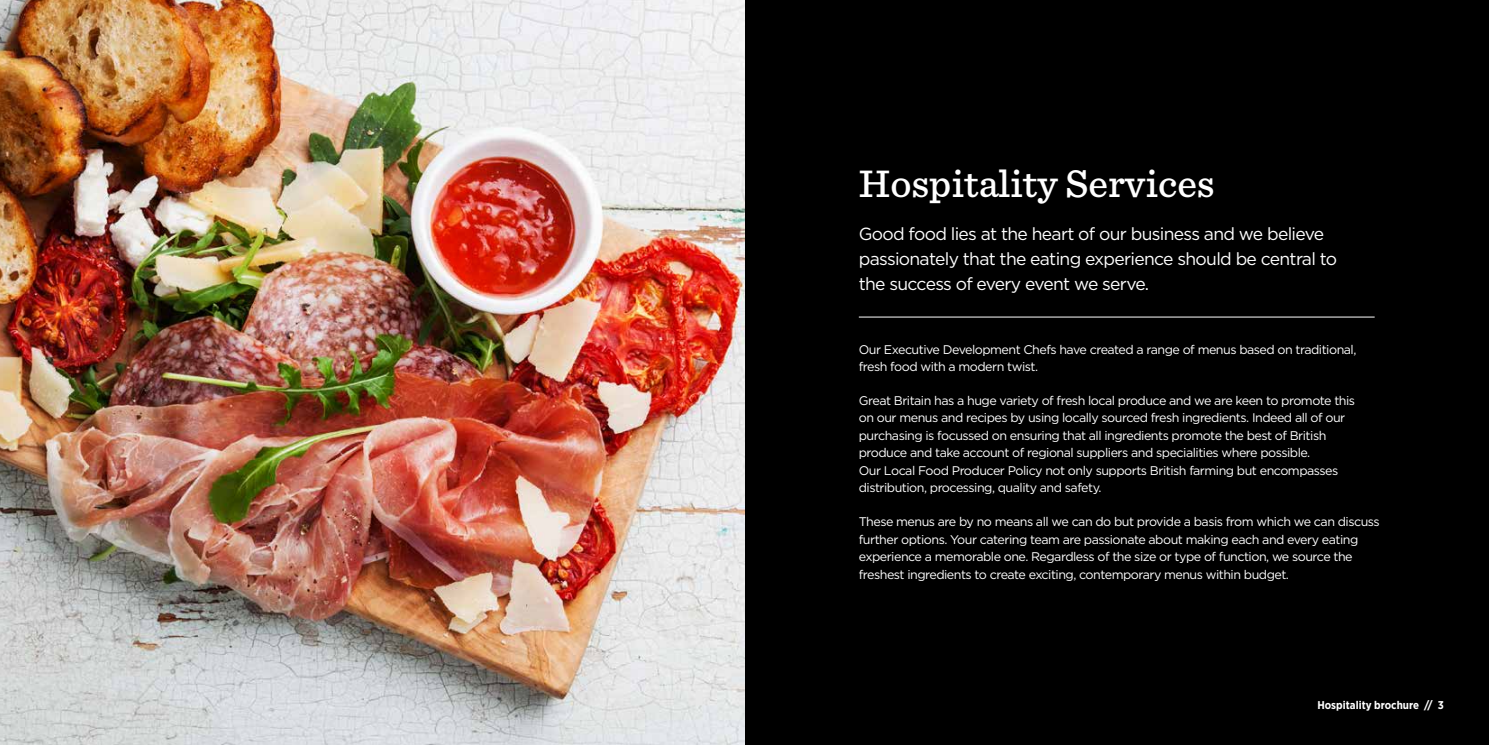
<style>
.page{position:relative;width:1489px;height:745px;background:#fff}
.page>*{position:absolute;margin:0;border:0;box-sizing:border-box;transform-origin:0 0}
.t1{font:500 40px "Sentinel";color:#fff}
.t2{font:17.5px/25px "Gotham";letter-spacing:-.04em;color:#fff}
.t3{font:12.5px/17.5px "Gotham";letter-spacing:-.04em;color:#fff}
.t4{font:700 11.25px "Gotham Narrow";color:#fff}
</style>
<div class="page">
<div style="left:0;top:0;width:1488px;height:744px;background:#000"></div>
<hr style="left:858px;top:316px;width:516px;height:1px;background:#fff">
<img style="left:0;top:0;width:744px;height:744px">
<h1 class="t1" style="left:858px;top:153px;width:357px">Hospitality Services</h1>
<h2 class="t2" style="left:858px;top:220px;width:480px">Good food lies at the heart of our business and we believe passionately that the eating experience should be central to the success of every event we serve.</h2>
<p class="t3" style="left:858px;top:340px;width:499px">Our Executive Development Chefs have created a range of menus based on traditional, fresh food with a modern twist.</p>
<p class="t3" style="left:858px;top:391px;width:498px">Great Britain has a huge variety of fresh local produce and we are keen to promote this on our menus and recipes by using locally sourced fresh ingredients. Indeed all of our purchasing is focussed on ensuring that all ingredients promote the best of British produce and take account of regional suppliers and specialities where possible.<br>Our Local Food Producer Policy not only supports British farming but encompasses distribution, processing, quality and safety.</p>
<p class="t3" style="left:858px;top:512px;width:522px">These menus are by no means all we can do but provide a basis from which we can discuss further options. Your catering team are passionate about making each and every eating experience a memorable one. Regardless of the size or type of function, we source the freshest ingredients to create exciting, contemporary menus within budget.</p>
<p class="t4" style="left:1317px;top:697px;width:128px">Hospitality brochure // 3</p>
</div>
